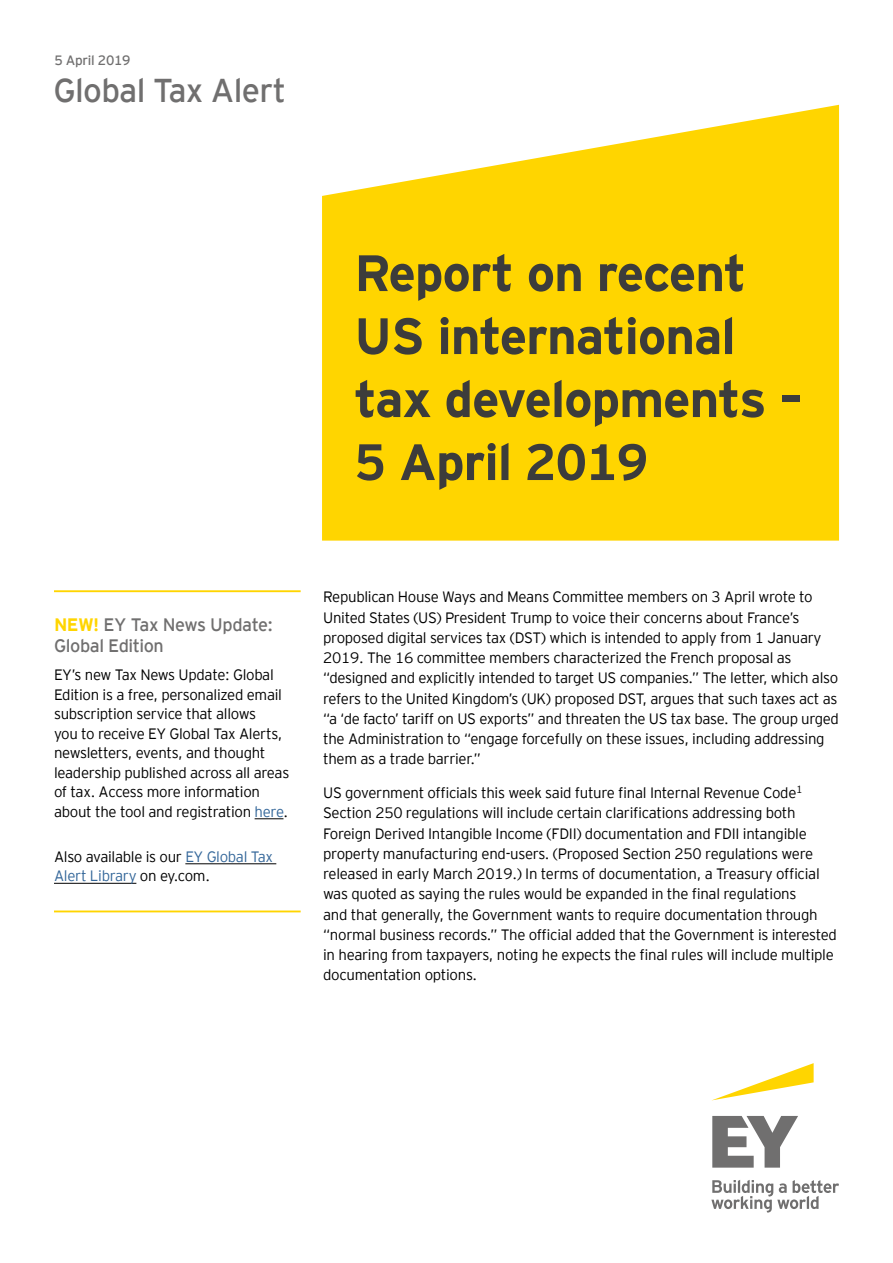
<style>
.page{position:relative;width:893px;height:1263px;background:#fff}
.page>*{position:absolute;margin:0;border:0;box-sizing:border-box;transform-origin:0 0}
.t1{font:700 51px/63px "EY Interstate";letter-spacing:-.02em;color:#3c3c3b}
.t2{font:33px "EY Interstate";letter-spacing:-.02em;color:#706f6f}
.t3{font:18px/21px "EY Interstate";letter-spacing:-.025em;color:#706f6f}
.t4{font:300 15px/20.2px "EY Interstate";letter-spacing:-.02em;color:#000}
.t5{font:13.5px "EY Interstate";letter-spacing:-.02em;color:#706f6f}
.s1{font-weight:700;color:#ffd500}
.s2{color:#369}
</style>
<div class="page">
<svg style="left:322px;top:105px;width:517px;height:436px;background:#ffd91a"></svg>
<hr style="left:54px;top:590px;width:247px;height:2px;background:#ffd500">
<svg style="left:255px;top:818px;width:28px;height:1px"></svg>
<hr style="left:185px;top:863px;width:91px;height:1px;background:#000">
<hr style="left:54px;top:883px;width:82px;height:1px;background:#000">
<hr style="left:54px;top:910px;width:247px;height:2px;background:#ffd500">
<svg style="left:713px;top:1063px;width:101px;height:37px"></svg>
<svg style="left:711px;top:1116px;width:128px;height:96px"></svg>
<p class="t5" style="left:54px;top:50px;width:78px">5 April 2019</p>
<h2 class="t2" style="left:53px;top:67px;width:234px">Global Tax Alert</h2>
<h1 class="t1" style="left:354px;top:238px;width:450px">Report on recent<br>US international tax developments –<br>5 April 2019</h1>
<p class="t3" style="left:54px;top:613px;width:220px"><span class="s1">NEW!</span> EY Tax News Update:<br>Global Edition</p>
<p class="t4" style="left:54px;top:664px;width:237px;line-height:19.5px">EY’s new Tax News Update: Global Edition is a free, personalized email subscription service that allows<br>you to receive EY Global Tax Alerts, newsletters, events, and thought leadership published across all areas of tax. Access more information about the tool and registration <span class="s2">here</span>.</p>
<p class="t4" style="left:54px;top:846px;width:221px;line-height:19.5px">Also available is our <span class="s2">EY Global Tax<br>Alert Library</span> on ey.com.</p>
<p class="t4" style="left:323px;top:586px;width:517px">Republican House Ways and Means Committee members on 3 April wrote to United States (US) President Trump to voice their concerns about France’s proposed digital services tax (DST) which is intended to apply from 1 January 2019. The 16 committee members characterized the French proposal as “designed and explicitly intended to target US companies.” The letter, which also refers to the United Kingdom’s (UK) proposed DST, argues that such taxes act as “a ‘de facto’ tariff on US exports” and threaten the US tax base. The group urged the Administration to “engage forcefully on these issues, including addressing them as a trade barrier.”</p>
<p class="t4" style="left:323px;top:782px;width:515px">US government officials this week said future final Internal Revenue Code<sup>1<br></sup>Section 250 regulations will include certain clarifications addressing both Foreign Derived Intangible Income (FDII) documentation and FDII intangible property manufacturing end-users. (Proposed Section 250 regulations were released in early March 2019.) In terms of documentation, a Treasury official was quoted as saying the rules would be expanded in the final regulations<br>and that generally, the Government wants to require documentation through “normal business records.” The official added that the Government is interested in hearing from taxpayers, noting he expects the final rules will include multiple documentation options.</p>
</div>
